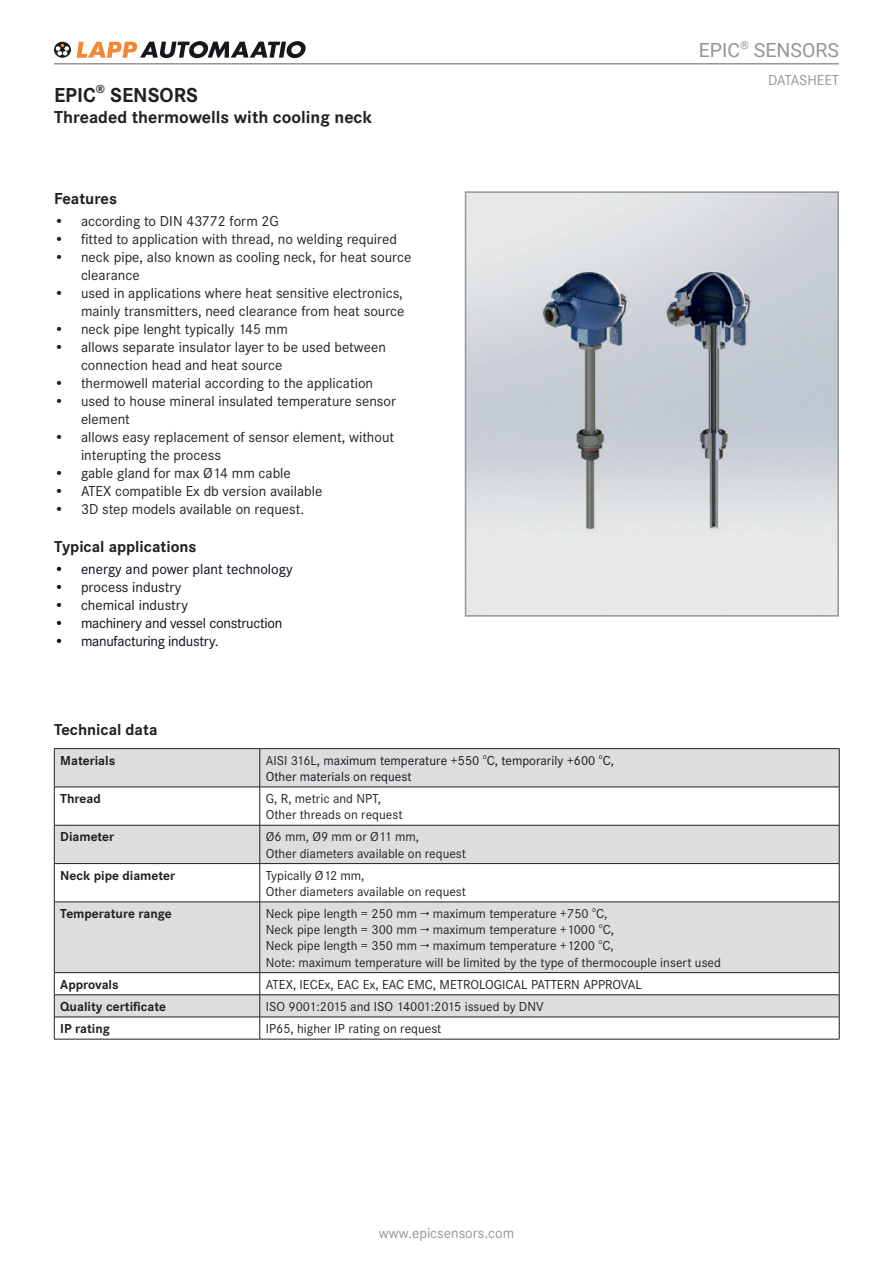
<style>
.page{position:relative;width:893px;height:1263px;background:#fff}
.page>*{position:absolute;margin:0;border:0;box-sizing:border-box;transform-origin:0 0}
.t1{font:700 21px "Corporate STOT";color:#231f20}
.t2{font:19.5px "Roboto";color:#939598}
.t3{font:700 18px "Corporate STOT";color:#231f20}
.t4{font:700 16.5px "Corporate STOT";color:#231f20}
.t5{font:15px/18px "Corporate STOT";color:#231f20}
.t6{font:15px "Corporate STOT";letter-spacing:-.02em;color:#060b14}
.t7{font:15px "Corporate STOT";color:#171419}
.t8{font:15px "Corporate STOT";color:#060b14}
.t9{font:15px "Corporate STOT";color:#939598}
.t10{font:13.5px/16.2px "Corporate STOT";color:#231f20}
.t11{font:700 13.5px "Corporate STOT";color:#231f20}
.t12{font:13.5px/16.2px "Corporate STOT";color:#171419}
.s1{color:#231f20}
</style>
<div class="page">
<svg style="left:54px;top:42px;width:17px;height:16px"></svg>
<svg style="left:55px;top:43px;width:14px;height:13px"></svg>
<svg style="left:77px;top:41px;width:229px;height:17px"></svg>
<img style="left:468px;top:194px;width:368px;height:420px">
<div style="left:465px;top:191px;width:374px;height:426px;border:2px solid #939598"></div>
<hr style="left:54px;top:63px;width:785px;height:2px;background:#939598">
<svg style="left:55px;top:749px;width:784px;height:268px;fill:#dcdddf"></svg>
<hr style="left:54px;top:748px;width:206px;height:1px;background:#231f20">
<hr style="left:54px;top:749px;width:1px;height:38px;background:#231f20">
<hr style="left:260px;top:748px;width:579px;height:1px;background:#231f20">
<hr style="left:259px;top:749px;width:1px;height:38px;background:#231f20">
<hr style="left:839px;top:749px;width:1px;height:38px;background:#231f20">
<hr style="left:54px;top:787px;width:206px;height:1px;background:#231f20">
<hr style="left:54px;top:787px;width:1px;height:38px;background:#231f20">
<hr style="left:260px;top:787px;width:579px;height:1px;background:#231f20">
<hr style="left:259px;top:787px;width:1px;height:38px;background:#231f20">
<hr style="left:839px;top:787px;width:1px;height:38px;background:#231f20">
<hr style="left:54px;top:825px;width:206px;height:1px;background:#231f20">
<hr style="left:54px;top:825px;width:1px;height:38px;background:#231f20">
<hr style="left:260px;top:825px;width:579px;height:1px;background:#231f20">
<hr style="left:259px;top:825px;width:1px;height:38px;background:#231f20">
<hr style="left:839px;top:825px;width:1px;height:38px;background:#231f20">
<hr style="left:54px;top:863px;width:206px;height:1px;background:#231f20">
<hr style="left:54px;top:864px;width:1px;height:38px;background:#231f20">
<hr style="left:260px;top:863px;width:579px;height:1px;background:#231f20">
<hr style="left:259px;top:864px;width:1px;height:38px;background:#231f20">
<hr style="left:839px;top:864px;width:1px;height:38px;background:#231f20">
<hr style="left:54px;top:902px;width:206px;height:1px;background:#231f20">
<hr style="left:54px;top:902px;width:1px;height:70px;background:#231f20">
<hr style="left:260px;top:902px;width:579px;height:1px;background:#231f20">
<hr style="left:259px;top:902px;width:1px;height:70px;background:#231f20">
<hr style="left:839px;top:902px;width:1px;height:70px;background:#231f20">
<hr style="left:54px;top:972px;width:206px;height:1px;background:#231f20">
<hr style="left:260px;top:972px;width:579px;height:1px;background:#231f20">
<hr style="left:54px;top:994px;width:206px;height:1px;background:#231f20">
<hr style="left:260px;top:994px;width:579px;height:1px;background:#231f20">
<hr style="left:54px;top:1017px;width:206px;height:1px;background:#231f20">
<svg style="left:54px;top:973px;width:1px;height:66px"></svg>
<hr style="left:260px;top:1017px;width:579px;height:1px;background:#231f20">
<svg style="left:259px;top:973px;width:1px;height:66px"></svg>
<svg style="left:839px;top:973px;width:1px;height:66px"></svg>
<hr style="left:54px;top:1039px;width:206px;height:1px;background:#231f20">
<hr style="left:260px;top:1039px;width:579px;height:1px;background:#231f20">
<h1 class="t1" style="left:54px;top:82px;width:146px">EPIC<sup>®</sup> SENSORS</h1>
<p class="t3" style="left:54px;top:107px;width:320px">Threaded thermowells with cooling neck</p>
<p class="t4" style="left:54px;top:189px;width:65px">Features</p>
<p class="t5" style="left:54px;top:212px;width:226px">• according to DIN 43772 form 2G</p>
<p class="t5" style="left:54px;top:230px;width:345px">• fitted to application with thread, no welding required</p>
<p class="t5" style="left:81px;top:248px;width:332px;text-indent:-27px">• neck pipe, also known as cooling neck, for heat source clearance</p>
<p class="t5" style="left:54px;top:284px;width:352px;text-align:right">• used in applications where heat sensitive electronics, mainly transmitters, need clearance from heat source</p>
<p class="t5" style="left:54px;top:320px;width:235px">• neck pipe lenght typically 145 mm</p>
<p class="t5" style="left:81px;top:338px;width:306px;text-indent:-27px">• allows separate insulator layer to be used between connection head and heat source</p>
<p class="t5" style="left:54px;top:374px;width:321px">• thermowell material according to the application</p>
<p class="t5" style="left:81px;top:392px;width:316px;text-indent:-27px">• used to house mineral insulated temperature sensor element</p>
<p class="t5" style="left:81px;top:428px;width:315px;text-indent:-27px">• allows easy replacement of sensor element, without interupting the process</p>
<p class="t5" style="left:54px;top:464px;width:238px">• gable gland for max Ø14 mm cable</p>
<p class="t5" style="left:54px;top:482px;width:270px">• ATEX compatible Ex db version available</p>
<p class="t5" style="left:54px;top:500px;width:252px">• 3D step models available on request.</p>
<p class="t4" style="left:54px;top:537px;width:144px">Typical applications</p>
<p class="t8" style="left:54px;top:561px;width:240px">• energy and power plant technology</p>
<p class="t7" style="left:54px;top:579px;width:129px">• process industry</p>
<p class="t7" style="left:54px;top:597px;width:135px">• chemical industry</p>
<p class="t6" style="left:54px;top:615px;width:230px">• machinery and vessel construction</p>
<p class="t6" style="left:54px;top:633px;width:166px">• manufacturing industry.</p>
<h2 class="t2" style="left:699px;top:37px;width:142px">EPIC<sup>®</sup> SENSORS</h2>
<p class="t9" style="left:768px;top:71px;width:72px">DATASHEET</p>
<p class="t4" style="left:54px;top:720px;width:105px">Technical data</p>
<p class="t11" style="left:60px;top:752px;width:56px">Materials</p>
<p class="t12" style="left:266px;top:752px;width:350px"><span class="s1">AISI 316L</span>, maximum temperature +550 <sup>o</sup>C, temporarily +600 <sup>o</sup>C,<br>Other materials on request</p>
<p class="t11" style="left:60px;top:791px;width:42px">Thread</p>
<p class="t10" style="left:266px;top:790px;width:138px">G, R, metric and NPT,<br>Other threads on request</p>
<p class="t11" style="left:60px;top:829px;width:56px">Diameter</p>
<p class="t10" style="left:266px;top:829px;width:202px">Ø6 mm, Ø9 mm or Ø11 mm,<br>Other diameters available on request</p>
<p class="t11" style="left:60px;top:867px;width:116px">Neck pipe diameter</p>
<p class="t10" style="left:266px;top:867px;width:202px">Typically Ø12 mm,<br>Other diameters available on request</p>
<p class="t11" style="left:60px;top:906px;width:113px">Temperature range</p>
<p class="t10" style="left:266px;top:905px;width:457px">Neck pipe length = 250 mm → maximum temperature +750 <sup>o</sup>C,<br>Neck pipe length = 300 mm → maximum temperature +1000 <sup>o</sup>C,<br>Neck pipe length = 350 mm → maximum temperature +1200 <sup>o</sup>C,<br>Note: maximum temperature will be limited by the type of thermocouple insert used</p>
<p class="t11" style="left:60px;top:976px;width:60px">Approvals</p>
<p class="t10" style="left:266px;top:976px;width:378px">ATEX, IECEx, EAC Ex, EAC EMC, METROLOGICAL PATTERN APPROVAL</p>
<p class="t11" style="left:60px;top:999px;width:107px">Quality certificate</p>
<p class="t10" style="left:266px;top:998px;width:279px">ISO 9001:2015 and ISO 14001:2015 issued by DNV</p>
<p class="t11" style="left:60px;top:1021px;width:51px">IP rating</p>
<p class="t10" style="left:266px;top:1020px;width:177px">IP65, higher IP rating on request</p>
<p class="t9" style="left:379px;top:1224px;width:137px">www.epicsensors.com</p>
</div>
